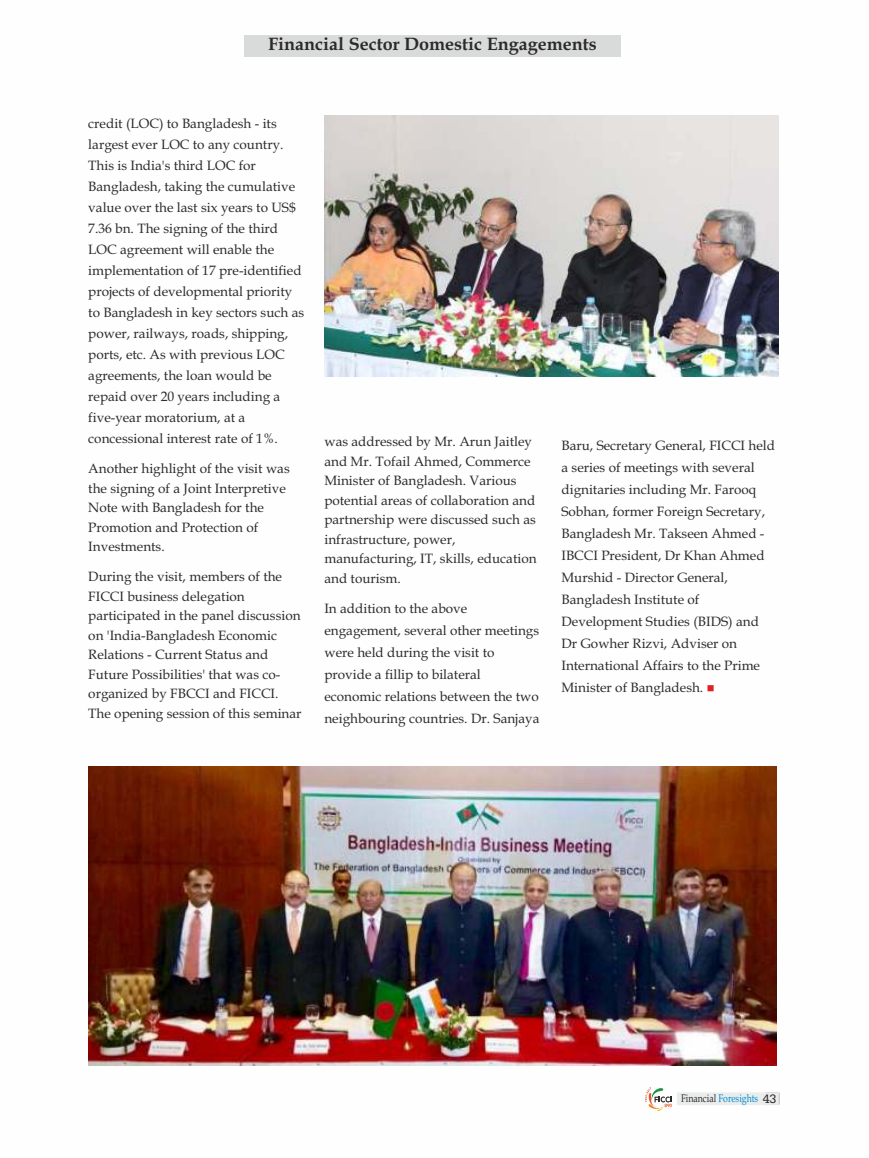
<style>
.page{position:relative;width:869px;height:1158px;background:#fff}
.page>*{position:absolute;margin:0;border:0;box-sizing:border-box;transform-origin:0 0}
.t1{font:700 18px "Book Antiqua";color:#2b2a29}
.t2{font:13.5px/19.5px "Book Antiqua";color:#2b2a29}
.t3{font:10.95px "Book Antiqua";color:#008dd2;scale:.79 1}
.s1{color:#e31e24}
.s2{color:#2b2a29}
.s3{font-family:"Serifa BT";font-size:13.05px;color:#2b2a29}
</style>
<div class="page">
<div style="left:244px;top:36px;width:376px;height:21px;background:#d9dada"></div>
<img style="left:325px;top:116px;width:453px;height:261px">
<img style="left:88px;top:766px;width:688px;height:299px">
<svg style="left:645px;top:1087px;width:134px;height:24px"></svg>
<h1 class="t1" style="left:268px;top:37px;width:330px">Financial Sector Domestic Engagements</h1>
<p class="t2" style="left:88px;top:115px;width:217px;line-height:21px">credit (LOC) to Bangladesh - its largest ever LOC to any country.<br>This is India's third LOC for<br>Bangladesh, taking the cumulative value over the last six years to US$<br>7.36 bn. The signing of the third<br>LOC agreement will enable the implementation of 17 pre-identified projects of developmental priority to Bangladesh in key sectors such as power, railways, roads, shipping, ports, etc. As with previous LOC agreements, the loan would be repaid over 20 years including a five-year moratorium, at a concessional interest rate of 1%.</p>
<p class="t2" style="left:88px;top:460px;width:203px">Another highlight of the visit was the signing of a Joint Interpretive<br>Note with Bangladesh for the<br>Promotion and Protection of<br>Investments.</p>
<p class="t2" style="left:88px;top:568px;width:215px">During the visit, members of the<br>FICCI business delegation participated in the panel discussion on 'India-Bangladesh Economic<br>Relations - Current Status and<br>Future Possibilities' that was co&shy;organized by FBCCI and FICCI.<br>The opening session of this seminar</p>
<p class="t2" style="left:324px;top:433px;width:214px">was addressed by Mr. Arun Jaitley and Mr. Tofail Ahmed, Commerce<br>Minister of Bangladesh. Various potential areas of collaboration and partnership were discussed such as infrastructure, power, manufacturing, IT, skills, education and tourism.</p>
<p class="t2" style="left:324px;top:598px;width:216px;line-height:22px">In addition to the above engagement, several other meetings were held during the visit to provide a fillip to bilateral economic relations between the two neighbouring countries. Dr. Sanjaya</p>
<p class="t2" style="left:561px;top:436px;width:215px;line-height:22px">Baru, Secretary General, FICCI held a series of meetings with several dignitaries including Mr. Farooq<br>Sobhan, former Foreign Secretary,<br>Bangladesh Mr. Takseen Ahmed -<br>IBCCI President, Dr Khan Ahmed<br>Murshid - Director General,<br>Bangladesh Institute of<br>Development Studies (BIDS) and<br>Dr Gowher Rizvi, Adviser on<br>International Affairs to the Prime<br>Minister of Bangladesh. <span class="s1">■</span></p>
<p class="t3" style="left:681px;top:1093px;width:122px"><span class="s2">Financial</span> Foresights <span class="s3">43</span></p>
</div>
